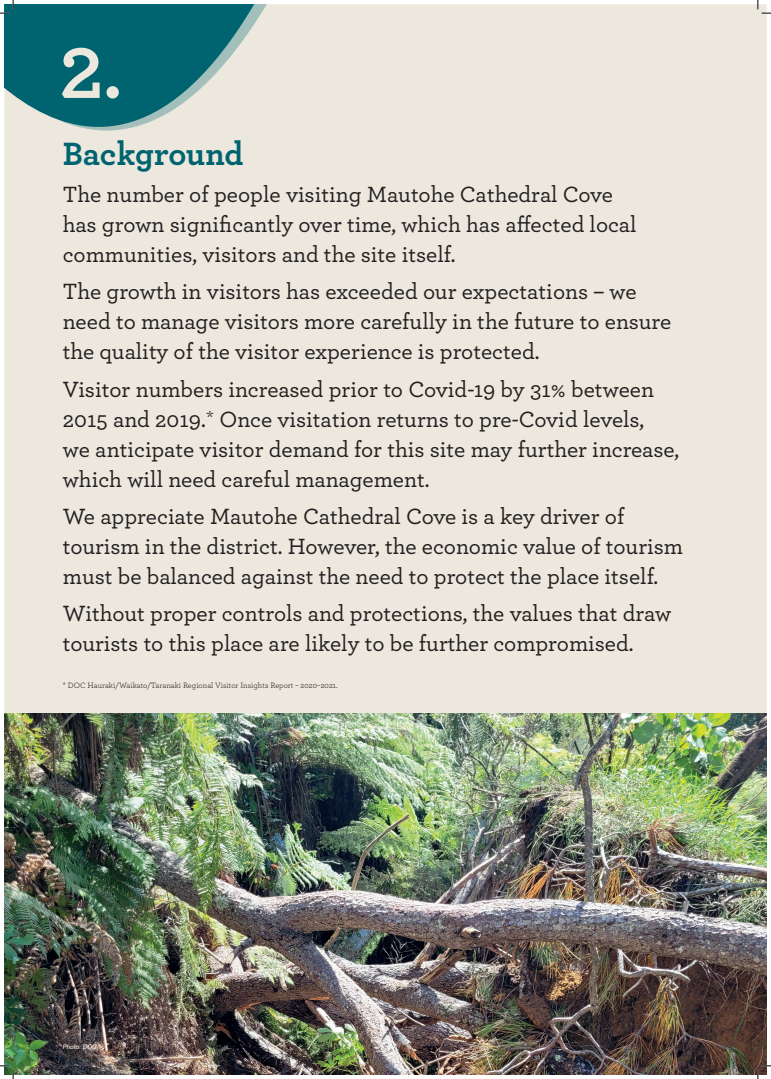
<style>
.page{position:relative;width:771px;height:1079px;background:#fff}
.page>*{position:absolute;margin:0;border:0;box-sizing:border-box;transform-origin:0 0}
.t1{font:700 75px "Archer";color:#ece8dd}
.t2{font:700 33.81px "Archer";letter-spacing:-.005em;color:#006470}
.t3{font:500 23.12px/30px "Archer";color:#231f20}
.t4{font:8.12px "Archer";color:#231f20}
.t5{font:italic 6.25px "Helvetica Neue LT Pro";color:#fff}
.s1{font-weight:300}
</style>
<div class="page">
<div style="left:4px;top:4px;width:762px;height:709px;background:#ece8dd"></div>
<img style="left:4px;top:713px;width:762px;height:361px">
<div style="left:4px;top:4px;width:428px;height:290px;background:#ece8dd"></div>
<svg style="left:4px;top:4px;width:357px;height:133px;background:#75a5a6"></svg>
<div style="left:64px;top:1045px;width:40px;height:11px;background:#231f20;opacity:.75"></div>
<svg style="left:0;top:0;width:14px;height:14px"></svg>
<svg style="left:0;top:1065px;width:14px;height:14px"></svg>
<svg style="left:757px;top:0;width:13px;height:14px"></svg>
<svg style="left:757px;top:1065px;width:13px;height:14px"></svg>
<h1 class="t1" style="left:59px;top:14px;width:64px">2.</h1>
<h2 class="t2" style="left:63px;top:127px;width:182px">Background</h2>
<p class="t3" style="left:63px;top:178px;width:575px">The number of people visiting Mautohe Cathedral Cove has grown significantly over time, which has affected local communities, visitors and the site itself.</p>
<p class="t3" style="left:63px;top:275px;width:610px">The growth in visitors has exceeded our expectations – we need to manage visitors more carefully in the future to ensure the quality of the visitor experience is protected.</p>
<p class="t3" style="left:63px;top:372px;width:617px">Visitor numbers increased prior to Covid-19 by 31% between 2015 and 2019.<span class="s1">*</span> Once visitation returns to pre-Covid levels,<br>we anticipate visitor demand for this site may further increase, which will need careful management.</p>
<p class="t3" style="left:63px;top:500px;width:621px">We appreciate Mautohe Cathedral Cove is a key driver of tourism in the district. However, the economic value of tourism must be balanced against the need to protect the place itself.</p>
<p class="t3" style="left:63px;top:597px;width:609px">Without proper controls and protections, the values that draw tourists to this place are likely to be further compromised.</p>
<p class="t4" style="left:63px;top:680px;width:276px">* DOC Hauraki/Waikato/Taranaki Regional Visitor Insights Report – 2020–2021.</p>
<p class="t5" style="left:63px;top:1042px;width:35px">Photo: DOC</p>
</div>
